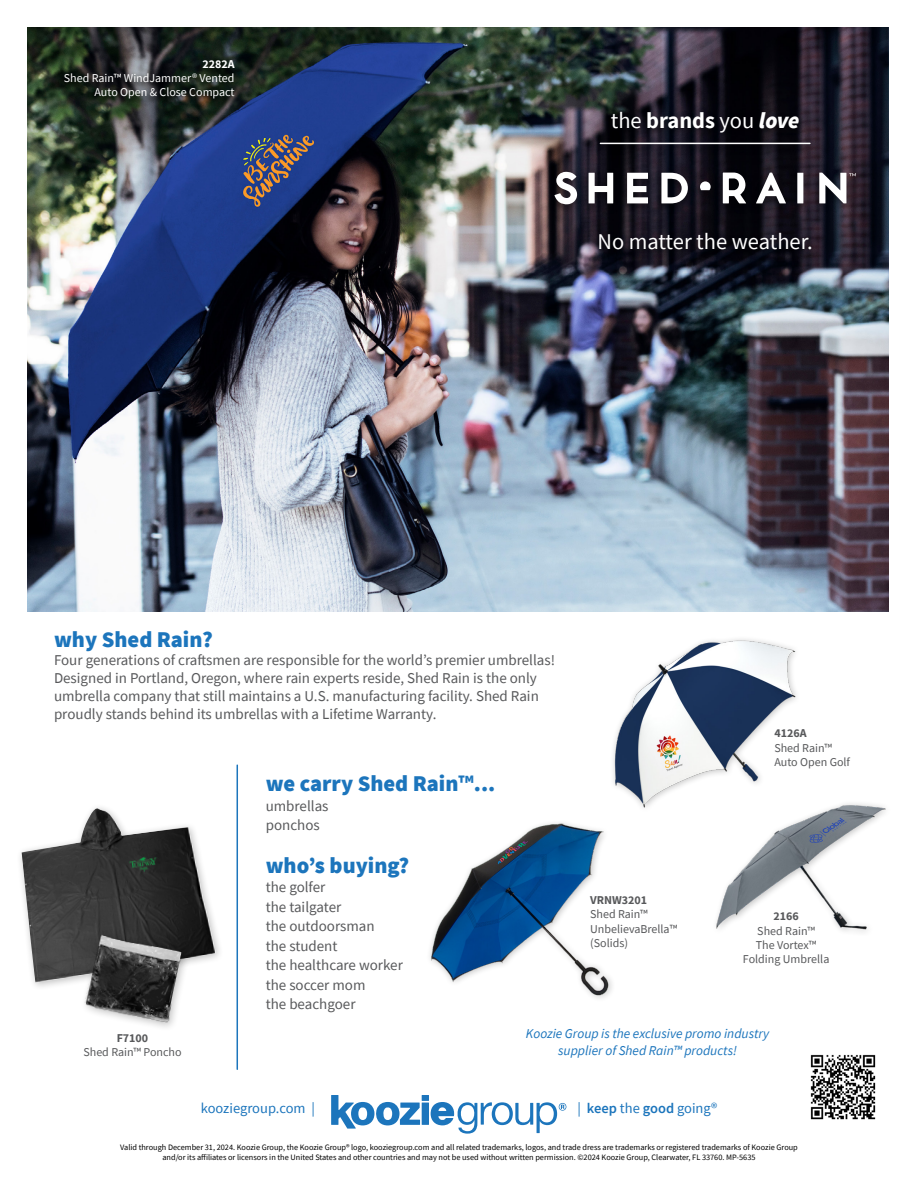
<style>
.page{position:relative;width:918px;height:1188px;background:#fff}
.page>*{position:absolute;margin:0;border:0;box-sizing:border-box;transform-origin:0 0}
.t1{font:900 22.5px "Source Sans Pro";color:#1c75bc}
.t2{font:22.5px "Source Sans Pro";color:#fff}
.t3{font:15px/19.5px "Source Sans Pro";color:#58595b}
.t4{font:14.55px "Source Sans Pro";color:#1c75bc}
.t5{font:italic 13.5px/16.5px "Source Sans Pro";color:#1c75bc;text-align:center}
.t6{font:12px/14.2px "Source Sans Pro";color:#58595b}
.t7{font:12px/14.2px "Source Sans Pro";color:#fff;text-align:right}
.t8{font:700 12px "Source Sans Pro";color:#58595b}
.t9{font:700 12px "Source Sans Pro";color:#fff}
.t10{font:8.25px/9.9px "Source Sans Pro";color:#000;text-align:center}
.s1{font-weight:700}
.s2{font-weight:900;font-style:italic}
.s3{font-weight:600}
</style>
<div class="page">
<img style="left:27px;top:27px;width:862px;height:584px">
<div style="left:57px;top:55px;width:185px;height:55px;background:#000;opacity:.75"></div>
<div style="left:422px;top:1103px;width:7px;height:22px;background:#1c75bc"></div>
<div style="left:422px;top:1095px;width:7px;height:6px;background:#1c75bc"></div>
<svg style="left:331px;top:1095px;width:89px;height:34px"></svg>
<svg style="left:431px;top:1102px;width:135px;height:32px"></svg>
<hr style="left:237px;top:765px;width:1px;height:304px;background:#1c75bc">
<img style="left:810px;top:1054px;width:66px;height:66px">
<img style="left:22px;top:808px;width:194px;height:175px">
<div style="left:80px;top:929px;width:111px;height:103px;background:#000;opacity:.25"></div>
<img style="left:82px;top:928px;width:105px;height:104px">
<img style="left:716px;top:803px;width:170px;height:129px">
<img style="left:613px;top:639px;width:198px;height:182px">
<img style="left:430px;top:806px;width:195px;height:193px">
<div style="left:547px;top:107px;width:317px;height:153px;background:#000;opacity:.45"></div>
<hr style="left:600px;top:143px;width:210px;height:1px;background:#fff">
<svg style="left:700px;top:181px;width:11px;height:9px"></svg>
<svg style="left:756px;top:173px;width:30px;height:30px"></svg>
<div style="left:797px;top:173px;width:6px;height:30px;background:#fff"></div>
<svg style="left:723px;top:173px;width:23px;height:30px"></svg>
<svg style="left:589px;top:173px;width:24px;height:30px"></svg>
<svg style="left:554px;top:172px;width:23px;height:32px"></svg>
<svg style="left:627px;top:173px;width:21px;height:30px"></svg>
<svg style="left:661px;top:173px;width:27px;height:30px"></svg>
<svg style="left:819px;top:173px;width:37px;height:30px"></svg>
<p class="t9" style="left:202px;top:56px;width:34px">2282A</p>
<p class="t7" style="left:64px;top:71px;width:172px">Shed Rain™ WindJammer® Vented<br>Auto Open &amp; Close Compact</p>
<h1 class="t2" style="left:611px;top:106px;width:190px">the <span class="s1">brands</span> you <span class="s2">love</span></h1>
<h1 class="t2" style="left:597px;top:227px;width:217px">No matter the weather.</h1>
<h1 class="t1" style="left:54px;top:624px;width:160px">why Shed Rain?</h1>
<p class="t3" style="left:54px;top:651px;width:503px;line-height:18px">Four generations of craftsmen are responsible for the world’s premier umbrellas!<br>Designed in Portland, Oregon, where rain experts reside, Shed Rain is the only umbrella company that still maintains a U.S. manufacturing facility. Shed Rain proudly stands behind its umbrellas with a Lifetime Warranty.</p>
<h1 class="t1" style="left:266px;top:768px;width:231px">we carry Shed Rain<span class="s1">™</span>...</h1>
<p class="t3" style="left:266px;top:796px;width:64px">umbrellas ponchos</p>
<h1 class="t1" style="left:266px;top:850px;width:145px">who’s buying?</h1>
<p class="t3" style="left:266px;top:877px;width:139px">the golfer<br>the tailgater<br>the outdoorsman<br>the student<br>the healthcare worker the soccer mom<br>the beachgoer</p>
<p class="t8" style="left:590px;top:892px;width:59px">VRNW3201</p>
<p class="t6" style="left:590px;top:907px;width:89px">Shed Rain™<br>UnbelievaBrella™ (Solids)</p>
<p class="t8" style="left:774px;top:725px;width:34px">4126A</p>
<p class="t6" style="left:774px;top:740px;width:77px">Shed Rain™<br>Auto Open Golf</p>
<p class="t8" style="left:773px;top:908px;width:27px">2166</p>
<p class="t6" style="left:743px;top:923px;width:88px;text-align:center">Shed Rain™<br>The Vortex™<br>Folding Umbrella</p>
<p class="t8" style="left:117px;top:1030px;width:33px">F7100</p>
<p class="t6" style="left:83px;top:1045px;width:100px">Shed Rain™ Poncho</p>
<p class="t5" style="left:526px;top:1025px;width:245px">Koozie Group is the exclusive promo industry supplier of Shed Rain™ products!</p>
<p class="t4" style="left:201px;top:1099px;width:116px">kooziegroup.com |</p>
<p class="t4" style="left:578px;top:1099px;width:141px">| <span class="s3">keep</span> the <span class="s3">good</span> going®</p>
<p class="t10" style="left:120px;top:1142px;width:679px">Valid through December 31, 2024. Koozie Group, the Koozie Group® logo, kooziegroup.com and all related trademarks, logos, and trade dress are trademarks or registered trademarks of Koozie Group and/or its affiliates or licensors in the United States and other countries and may not be used without written permission. ©2024 Koozie Group, Clearwater, FL 33760. MP-5635</p>
</div>
